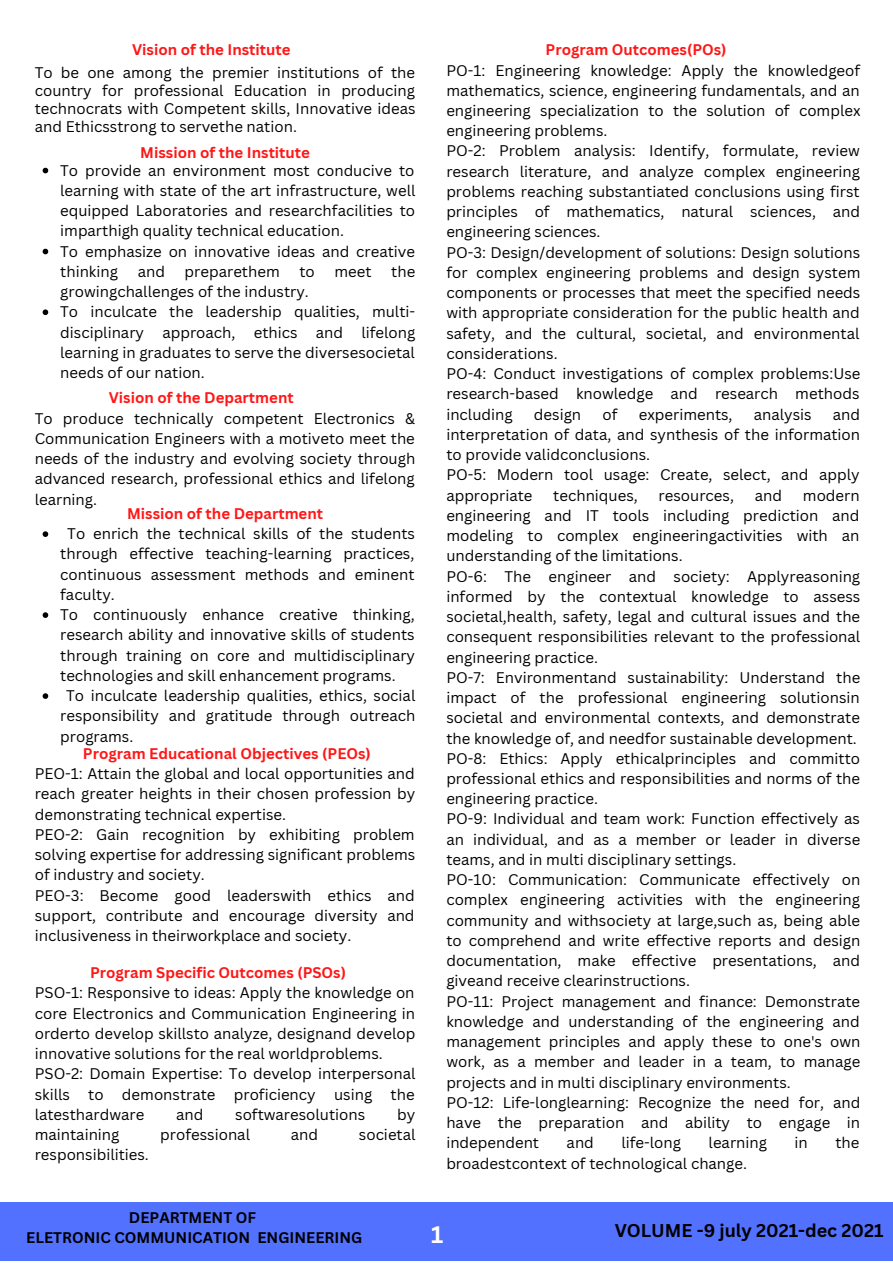
<style>
.page{position:relative;width:893px;height:1264px;background:#fff}
.page>*{position:absolute;margin:0;border:0;box-sizing:border-box;transform-origin:0 0}
.t1{font:700 23.25px "Canva Sans";color:#fff}
.t2{font:700 18px "Canva Sans";color:#000}
.t3{font:15px/20.2px "Canva Sans";color:#000}
.t4{font:700 15px "Canva Sans";color:#ff1616}
.t5{font:700 15px/20.2px "Canva Sans";color:#000;text-align:center}
</style>
<div class="page">
<div style="left:0;top:1201px;width:892px;height:59px;background:#5271ff"></div>
<svg style="left:43px;top:168px;width:5px;height:5px"></svg>
<svg style="left:43px;top:249px;width:5px;height:5px"></svg>
<svg style="left:43px;top:309px;width:5px;height:6px"></svg>
<svg style="left:43px;top:531px;width:5px;height:6px"></svg>
<svg style="left:43px;top:612px;width:5px;height:6px"></svg>
<svg style="left:43px;top:693px;width:5px;height:6px"></svg>
<p class="t4" style="left:132px;top:39px;width:160px">Vision of the Institute</p>
<p class="t3" style="left:35px;top:63px;width:382px;line-height:18px;text-align:justify">To be one among the premier institutions of the country for professional Education in producing technocrats with Competent skills, Innovative ideas and Ethicsstrong to servethe nation.</p>
<p class="t4" style="left:140px;top:142px;width:171px">Mission of the Institute</p>
<p class="t3" style="left:60px;top:160px;width:356px">To provide an environment most conducive to learning with state of the art infrastructure, well equipped Laboratories and researchfacilities to imparthigh quality technical education.<br>To emphasize on innovative ideas and creative thinking</p>
<p class="t3" style="left:138px;top:261px;width:29px">and</p>
<p class="t3" style="left:185px;top:261px;width:97px">preparethem</p>
<p class="t3" style="left:299px;top:261px;width:17px">to</p>
<p class="t3" style="left:334px;top:261px;width:39px">meet</p>
<p class="t3" style="left:391px;top:261px;width:26px">the</p>
<p class="t3" style="left:60px;top:281px;width:356px">growingchallenges of the industry.<br>To inculcate the leadership qualities, multi&shy;disciplinary approach, ethics and lifelong learning in graduates to serve the diversesocietal needs of our nation.</p>
<p class="t4" style="left:109px;top:387px;width:186px">Vision of the Department</p>
<p class="t3" style="left:35px;top:408px;width:382px;text-align:justify">To produce technically competent Electronics &amp; Communication Engineers with a motiveto meet the needs of the industry and evolving society through advanced research, professional ethics and lifelong learning.</p>
<p class="t4" style="left:127px;top:503px;width:197px">Mission of the Department</p>
<p class="t3" style="left:67px;top:523px;width:349px">To enrich the technical skills of the students</p>
<p class="t3" style="left:60px;top:543px;width:355px">through effective teaching-learning practices,</p>
<p class="t3" style="left:60px;top:563px;width:356px">continuous assessment methods and eminent</p>
<p class="t3" style="left:60px;top:584px;width:56px">faculty.</p>
<p class="t3" style="left:60px;top:604px;width:356px">To continuously enhance creative thinking,</p>
<p class="t3" style="left:60px;top:624px;width:356px">research ability and innovative skills of students</p>
<p class="t3" style="left:60px;top:644px;width:356px">through training on core and multidisciplinary</p>
<p class="t3" style="left:60px;top:665px;width:337px">technologies and skill enhancement programs.</p>
<p class="t3" style="left:66px;top:685px;width:351px">To inculcate leadership qualities, ethics, social</p>
<p class="t3" style="left:60px;top:705px;width:356px">responsibility and gratitude through outreach</p>
<p class="t3" style="left:60px;top:725px;width:75px">programs.</p>
<p class="t4" style="left:83px;top:742px;width:289px">Program Educational Objectives (PEOs)</p>
<p class="t3" style="left:35px;top:763px;width:382px">PEO-1: Attain the global and local opportunities and reach greater heights in their chosen profession by demonstrating technical expertise.<br>PEO-2: Gain recognition by exhibiting problem solving expertise for addressing signifi cant problems of industry and society.<br>PEO-3: Become good leaderswith ethics and support, contribute and encourage diversity and inclusiveness in theirworkplace and society.</p>
<p class="t4" style="left:90px;top:962px;width:257px">Program Specifi c Outcomes (PSOs)</p>
<p class="t3" style="left:35px;top:982px;width:382px">PSO-1: Responsive to ideas: Apply the knowledge on core Electronics and Communication Engineering in orderto develop skillsto analyze, designand develop innovative solutions for the real worldproblems.<br>PSO-2: Domain Expertise: To develop interpersonal skills to demonstrate profi ciency using the latesthardware</p>
<p class="t3" style="left:176px;top:1103px;width:29px">and</p>
<p class="t3" style="left:235px;top:1103px;width:131px">softwaresolutions</p>
<p class="t3" style="left:397px;top:1103px;width:20px">by</p>
<p class="t3" style="left:35px;top:1124px;width:86px">maintaining</p>
<p class="t3" style="left:160px;top:1124px;width:91px">professional</p>
<p class="t3" style="left:291px;top:1124px;width:29px">and</p>
<p class="t3" style="left:359px;top:1124px;width:58px">societal</p>
<p class="t3" style="left:35px;top:1144px;width:116px">responsibilities.</p>
<p class="t5" style="left:26px;top:1206px;width:337px">DEPARTMENT OF<br>ELETRONIC COMMUNICATION ENGINEERING</p>
<p class="t4" style="left:545px;top:39px;width:182px">Program Outcomes(POs)</p>
<p class="t3" style="left:446px;top:60px;width:415px">PO-1: Engineering knowledge: Apply the knowledgeof mathematics, science, engineering fundamentals, and an engineering specialization to the solution of complex engineering problems.<br>PO-2: Problem analysis: Identify, formulate, review research literature, and analyze complex engineering problems reaching substantiated conclusions using fi rst principles of mathematics, natural sciences, and engineering sciences.<br>PO-3: Design/development of solutions: Design solutions for complex engineering problems and design system components or processes that meet the specifi ed needs with appropriate consideration for the public health and safety, and the cultural, societal, and environmental considerations.<br>PO-4: Conduct investigations of complex problems:Use research-based knowledge and research methods including</p>
<p class="t3" style="left:534px;top:403px;width:49px">design</p>
<p class="t3" style="left:602px;top:403px;width:16px">of</p>
<p class="t3" style="left:638px;top:403px;width:95px">experiments,</p>
<p class="t3" style="left:753px;top:403px;width:59px">analysis</p>
<p class="t3" style="left:446px;top:403px;width:415px;text-indent:386px">and interpretation of data, and synthesis of the information to provide validconclusions.<br>PO-5: Modern tool usage: Create, select, and apply appropriate</p>
<p class="t3" style="left:446px;top:484px;width:415px;text-indent:356px">modern engineering and IT tools including prediction and modeling to complex engineeringactivities with an understanding of the limitations.<br>PO-6: The engineer and society: Applyreasoning informed by the contextual knowledge to assess societal,health, safety, legal and cultural issues and the consequent responsibilities relevant to the professional engineering practice.<br>PO-7: Environmentand sustainability: Understand the impact of the professional engineering solutionsin societal and environmental contexts, and demonstrate the knowledge of, and needfor sustainable development.<br>PO-8: Ethics: Apply ethicalprinciples and committo professional ethics and responsibilities and norms of the engineering practice.<br>PO-9: Individual and team work: Function effectively as an individual, and as a member or leader in diverse teams, and in multi disciplinary settings.<br>PO-10: Communication: Communicate effectively on complex engineering activities with the engineering community and withsociety at large,such as, being able to comprehend and write effective reports and design documentation, make effective presentations, and giveand receive clearinstructions.<br>PO-11: Project management and fi nance: Demonstrate knowledge and understanding of the engineering and management principles and apply these to one's own work, as a member and leader in a team, to manage projects and in multi disciplinary environments.<br>PO-12: Life-longlearning: Recognize the need for, and have the preparation and ability to engage in independent</p>
<p class="t3" style="left:553px;top:484px;width:86px">techniques,</p>
<p class="t3" style="left:658px;top:484px;width:77px">resources,</p>
<p class="t3" style="left:754px;top:484px;width:29px">and</p>
<p class="t3" style="left:566px;top:1132px;width:29px">and</p>
<p class="t3" style="left:621px;top:1132px;width:61px">life-long</p>
<p class="t3" style="left:708px;top:1132px;width:60px">learning</p>
<p class="t3" style="left:794px;top:1132px;width:15px">in</p>
<p class="t3" style="left:835px;top:1132px;width:26px">the</p>
<p class="t3" style="left:446px;top:1152px;width:302px">broadestcontext of technological change.</p>
<h1 class="t1" style="left:431px;top:1217px;width:14px">1</h1>
<p class="t2" style="left:614px;top:1217px;width:270px">VOLUME -9 july 2021-dec 2021</p>
</div>
